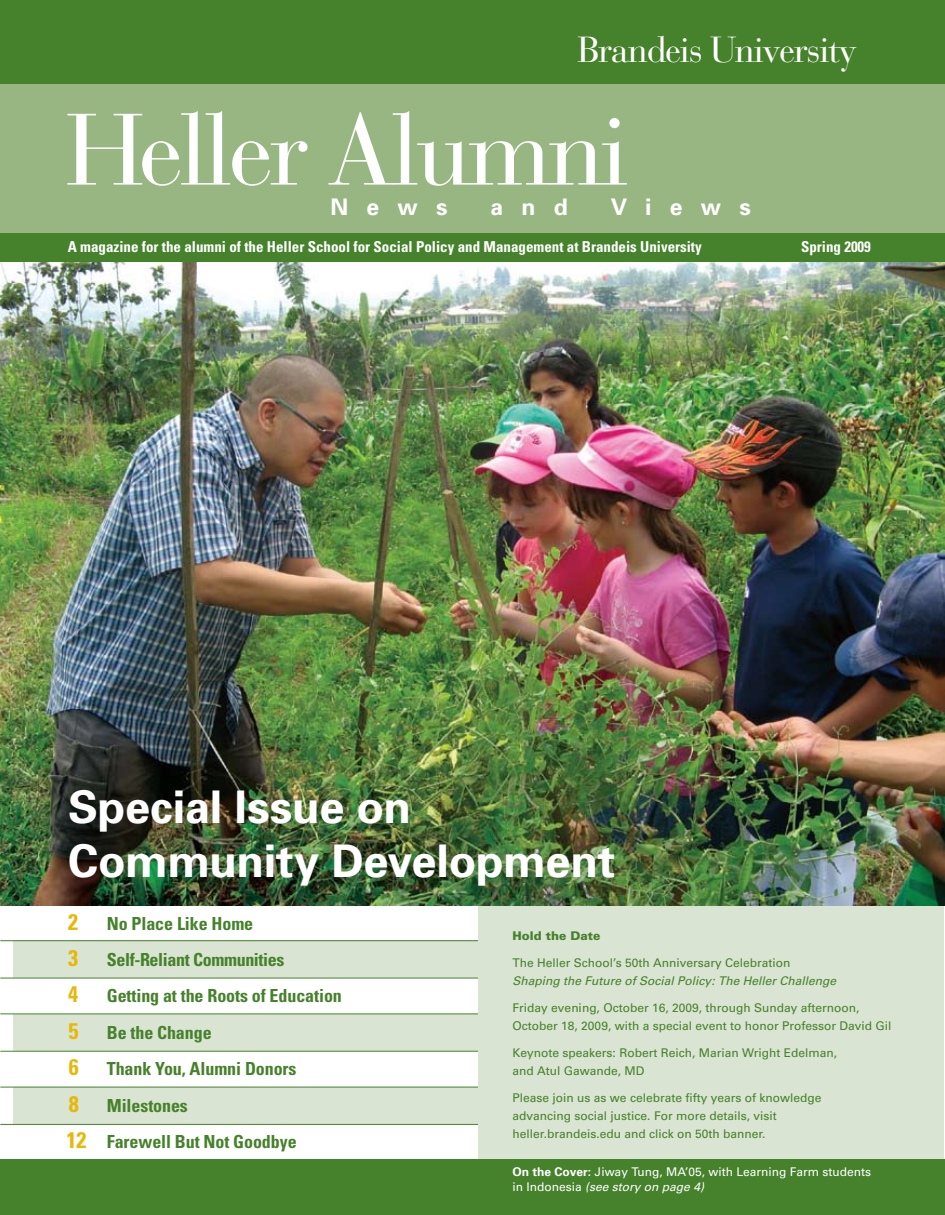
<style>
.page{position:relative;width:945px;height:1215px;background:#fff}
.page>*{position:absolute;margin:0;border:0;box-sizing:border-box;transform-origin:0 0}
.t1{font:100.5px "Bauer Bodoni";letter-spacing:-.035em;color:#fff}
.t2{font:700 45px/54px "Univers";letter-spacing:-.005em;color:#fff}
.t3{font:36px "Bauer Bodoni";letter-spacing:-.035em;color:#fff}
.t4{font:700 22.8px "Univers";letter-spacing:.8em;color:#fff}
.t5{font:700 condensed 22.5px "Univers";color:#e7b809}
.t6{font:700 condensed 18px/36.3px "Univers";letter-spacing:-.005em;color:#46812b}
.t7{font:700 condensed 15px "Univers";color:#fff}
.t8{font:12px/18px "Univers";color:#46812b}
.t9{font:12px/14.4px "Univers";color:#fff}
.t10{font:italic 12px "Univers";color:#46812b}
.t11{font:900 12px "Univers";color:#46812b}
.s1{font-size:22.5px;color:#e7b809}
.s2{font-weight:700}
.s3{font-style:italic}
</style>
<div class="page">
<div style="left:14px;top:262px;width:918px;height:914px;background:#d9e4d2"></div>
<div style="left:0;top:44px;width:945px;height:203px;background:#97b682"></div>
<div style="left:0;top:0;width:945px;height:84px;background:#46812b"></div>
<div style="left:0;top:978px;width:609px;height:36px;background:#fff"></div>
<hr style="left:0;top:1014px;width:617px;height:1px;background:#46812b">
<div style="left:0;top:904px;width:609px;height:36px;background:#fff"></div>
<hr style="left:0;top:940px;width:617px;height:1px;background:#46812b">
<div style="left:0;top:1124px;width:609px;height:36px;background:#fff"></div>
<div style="left:0;top:1051px;width:609px;height:36px;background:#fff"></div>
<hr style="left:0;top:1087px;width:617px;height:1px;background:#46812b">
<hr style="left:0;top:978px;width:615px;height:1px;background:#46812b">
<hr style="left:0;top:1124px;width:615px;height:1px;background:#46812b">
<hr style="left:0;top:1051px;width:615px;height:1px;background:#46812b">
<div style="left:479px;top:904px;width:465px;height:256px;background:#d9e4d2"></div>
<img style="left:0;top:261px;width:945px;height:645px">
<div style="left:0;top:233px;width:945px;height:28px;background:#46812b"></div>
<div style="left:0;top:1160px;width:945px;height:55px;background:#46812b"></div>
<h3 class="t3" style="left:578px;top:28px;width:281px">Brandeis University</h3>
<h1 class="t1" style="left:66px;top:90px;width:564px">Heller Alumni</h1>
<h3 class="t4" style="left:331px;top:193px;width:119px">News</h3>
<h3 class="t4" style="left:491px;top:193px;width:79px">and</h3>
<h3 class="t4" style="left:611px;top:193px;width:142px">Views</h3>
<p class="t7" style="left:68px;top:238px;width:636px">A magazine for the alumni of the Heller School for Social Policy and Management at Brandeis University</p>
<p class="t7" style="left:801px;top:238px;width:71px">Spring 2009</p>
<h2 class="t2" style="left:68px;top:780px;width:549px">Special Issue on<br>Community Development</h2>
<h3 class="t5" style="left:68px;top:908px;width:11px">2</h3>
<h3 class="t6" style="left:107px;top:905px;width:148px">No Place Like Home</h3>
<h3 class="t5" style="left:68px;top:944px;width:11px">3</h3>
<h3 class="t6" style="left:107px;top:941px;width:179px">Self-Reliant Communities</h3>
<h3 class="t5" style="left:68px;top:981px;width:11px">4</h3>
<h3 class="t6" style="left:107px;top:978px;width:237px">Getting at the Roots of Education</h3>
<h3 class="t5" style="left:69px;top:1017px;width:11px">5</h3>
<h3 class="t6" style="left:67px;top:1014px;width:232px;text-indent:40px">Be the Change<br><span class="s1">6</span> Thank You, Alumni Donors<br><span class="s1">8</span> Milestones<br><span class="s1">12</span> Farewell But Not Goodbye</h3>
<p class="t11" style="left:513px;top:928px;width:89px">Hold the Date</p>
<p class="t8" style="left:513px;top:953px;width:279px">The Heller School’s 50th Anniversary Celebration</p>
<p class="t10" style="left:513px;top:973px;width:325px">Shaping the Future of Social Policy: The Heller Challenge</p>
<p class="t8" style="left:513px;top:998px;width:380px">Friday evening, October 16, 2009, through Sunday afternoon,<br>October 18, 2009, with a special event to honor Professor David Gil</p>
<p class="t8" style="left:513px;top:1043px;width:326px">Keynote speakers: Robert Reich, Marian Wright Edelman, and Atul Gawande, MD</p>
<p class="t8" style="left:513px;top:1088px;width:310px">Please join us as we celebrate fifty years of knowledge advancing social justice. For more details, visit heller.brandeis.edu and click on 50th banner.</p>
<p class="t9" style="left:513px;top:1165px;width:360px"><span class="s2">On the Cover:</span> Jiway Tung, MA’05, with Learning Farm students in Indonesia <span class="s3">(see story on page 4)</span></p>
</div>
